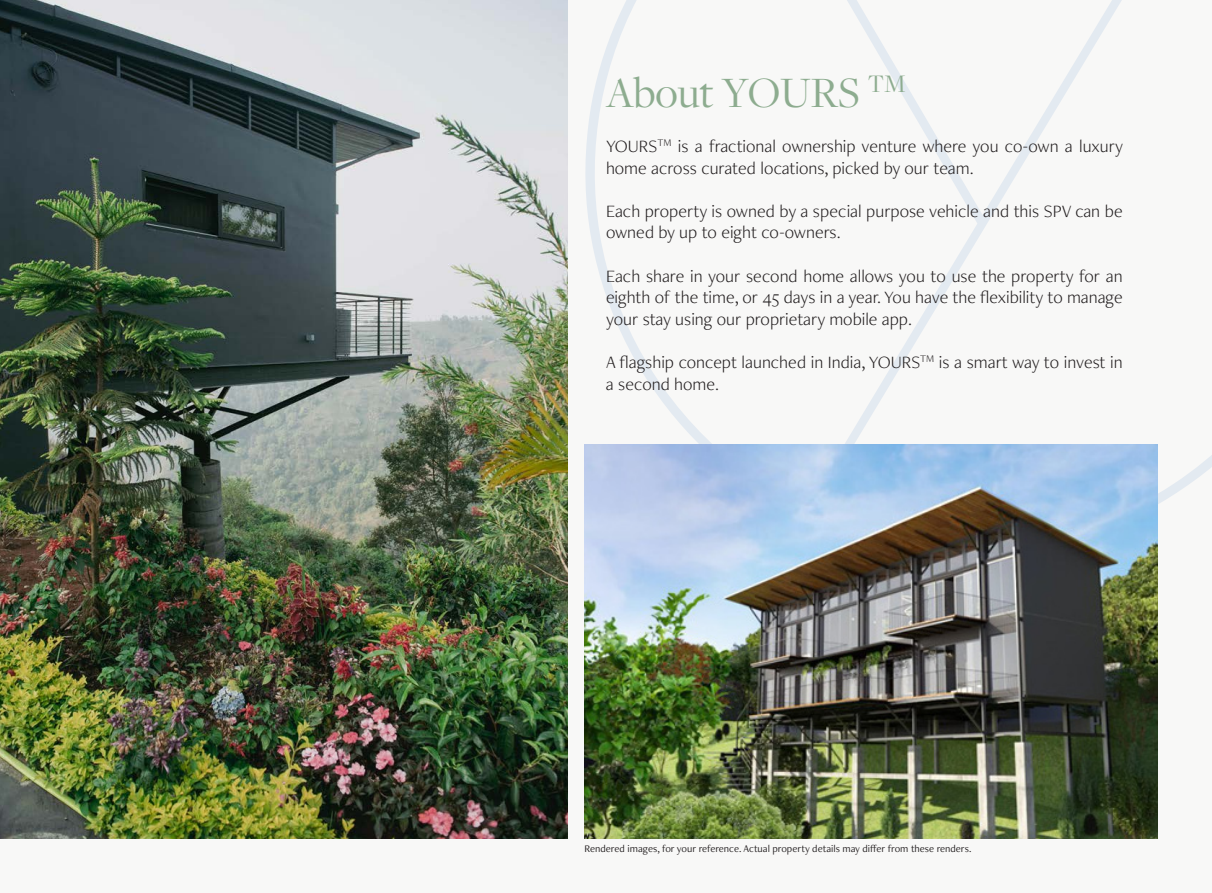
<style>
.page{position:relative;width:1212px;height:893px;background:#f8f8f7}
.page>*{position:absolute;margin:0;border:0;box-sizing:border-box;transform-origin:0 0}
.t1{font:45px "Freight Disp Pro";color:#8dac8f}
.t2{font:300 18px/21.6px "Freight Neo Pro";color:#231f20}
.t3{font:10.5px "Freight Neo Pro";color:#231f20}
</style>
<div class="page">
<svg style="left:584px;top:0;width:628px;height:570px"></svg>
<img style="left:585px;top:444px;width:573px;height:395px">
<img style="left:0;top:0;width:568px;height:839px">
<p class="t1" style="left:606px;top:63px;width:301px">About YOURS <sup>TM</sup></p>
<p class="t2" style="left:606px;top:135px;width:518px">YOURS<sup>TM</sup> is a fractional ownership venture where you co-own a luxury home across curated locations, picked by our team.</p>
<p class="t2" style="left:606px;top:200px;width:518px">Each property is owned by a special purpose vehicle and this SPV can be owned by up to eight co-owners.</p>
<p class="t2" style="left:606px;top:264px;width:518px;text-align:justify">Each share in your second home allows you to use the property for an eighth of the time, or 45 days in a year. You have the flexibility to manage your stay using our proprietary mobile app.</p>
<p class="t2" style="left:606px;top:351px;width:518px">A flagship concept launched in India, YOURS<sup>TM</sup> is a smart way to invest in a second home.</p>
<p class="t3" style="left:585px;top:842px;width:388px">Rendered images, for your reference. Actual property details may differ from these renders.</p>
</div>
